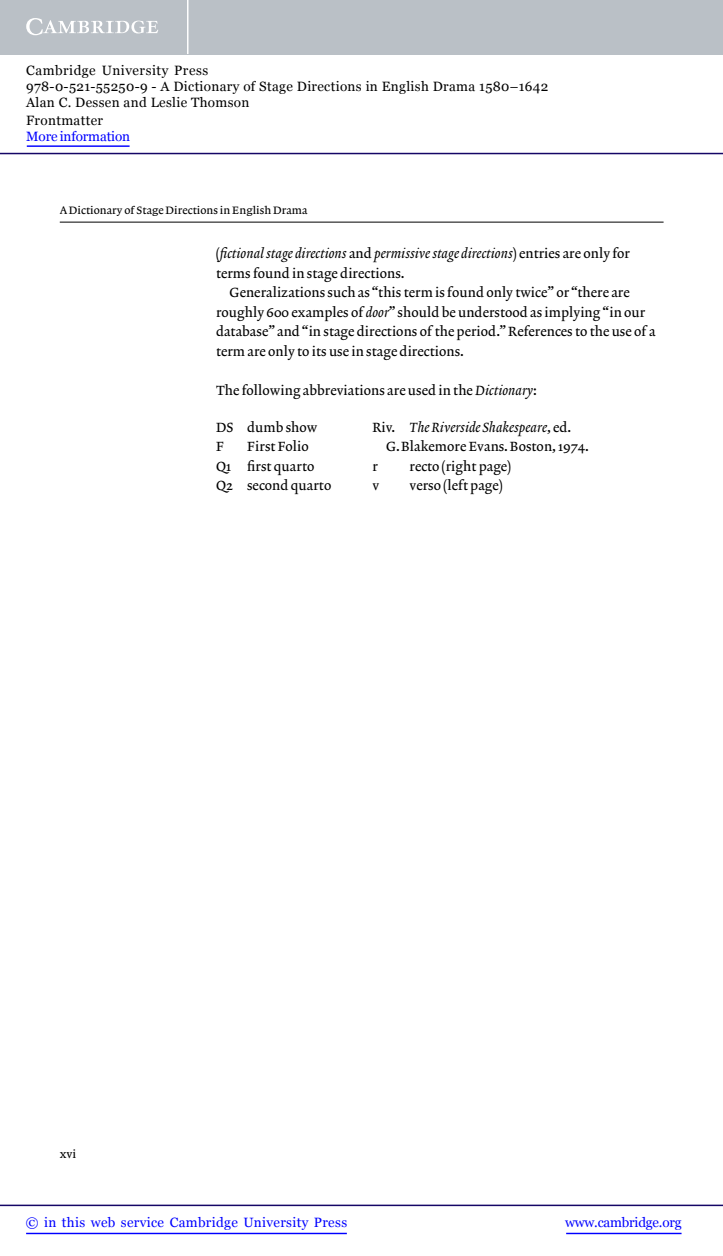
<style>
.page{position:relative;width:723px;height:1256px;background:#fff}
.page>*{position:absolute;margin:0;border:0;box-sizing:border-box;transform-origin:0 0}
.t1{font:13.5px "Lexicon No 2 Roman A Txt";letter-spacing:.005em;color:#000}
.t2{font:13.5px/16.2px "Georgia";letter-spacing:.025em;color:#000}
.t3{font:13.5px "Lexicon No 2 Italic A Txt";letter-spacing:.005em;color:#000}
.t4{font:13.5px "Georgia";letter-spacing:.025em;color:#00f}
.t5{font:13.5px "Georgia";letter-spacing:-.015em;color:#00f}
.t6{font:13.5px "Georgia";letter-spacing:-.01em;color:#00f}
.t7{font:12px "Lexicon No 1 Roman A Txt";color:#000}
.t8{font:11.25px "Lexicon No 1 Roman A Txt";letter-spacing:.005em;color:#000}
.s1{font-family:"Lexicon No 2 Roman A Txt"}
.s2{font-family:"Lexicon No 2 Italic A Txt"}
</style>
<div class="page">
<hr style="left:60px;top:222px;width:604px;height:1px;background:#000">
<hr style="left:566px;top:1232px;width:115px;height:1px;background:#00f">
<hr style="left:0;top:1204px;width:723px;height:1px;background:#150666">
<hr style="left:26px;top:1232px;width:321px;height:1px;background:#00f">
<div style="left:0;top:0;width:723px;height:54px;background:#bac0c6"></div>
<svg style="left:26px;top:18px;width:132px;height:17px"></svg>
<hr style="left:187px;top:0;width:1px;height:54px;background:#fff">
<hr style="left:0;top:153px;width:723px;height:1px;background:#150666">
<hr style="left:27px;top:145px;width:103px;height:2px;background:#00f">
<p class="t2" style="left:26px;top:62px;width:524px">Cambridge University Press<br>978-0-521-55250-9 - A Dictionary of Stage Directions in English Drama 1580–1642<br>Alan C. Dessen and Leslie Thomson</p>
<p class="t2" style="left:26px;top:112px;width:78px">Frontmatter</p>
<p class="t6" style="left:26px;top:128px;width:105px">More information</p>
<p class="t8" style="left:60px;top:206px;width:249px">A Dictionary of Stage Directions in English Drama</p>
<p class="t3" style="left:216px;top:247px;width:416px"><span class="s1">(</span>fictional stage directions <span class="s1">and</span> permissive stage directions<span class="s1">) entries are only for</span></p>
<p class="t1" style="left:216px;top:267px;width:190px">terms found in stage directions.</p>
<p class="t1" style="left:230px;top:286px;width:402px">Generalizations such as “this term is found only twice” or “there are</p>
<p class="t1" style="left:216px;top:306px;width:431px">roughly 600 examples of <span class="s2">door</span>” should be understood as implying “in our</p>
<p class="t1" style="left:216px;top:325px;width:441px">database” and “in stage directions of the period.” References to the use of a</p>
<p class="t1" style="left:216px;top:345px;width:249px">term are only to its use in stage directions.</p>
<p class="t1" style="left:216px;top:384px;width:322px">The following abbreviations are used in the <span class="s2">Dictionary</span>:</p>
<p class="t1" style="left:216px;top:420px;width:103px">DS dumb show</p>
<p class="t3" style="left:372px;top:420px;width:200px"><span class="s1">Riv.</span> The Riverside Shakespeare<span class="s1">, ed.</span></p>
<p class="t1" style="left:216px;top:440px;width:10px">F</p>
<p class="t1" style="left:247px;top:440px;width:63px">First Folio</p>
<p class="t1" style="left:386px;top:440px;width:204px">G.Blakemore Evans. Boston, 1974.</p>
<p class="t1" style="left:216px;top:459px;width:100px">Q1 first quarto</p>
<p class="t1" style="left:372px;top:459px;width:7px">r</p>
<p class="t1" style="left:409px;top:459px;width:103px">recto (right page)</p>
<p class="t1" style="left:216px;top:479px;width:117px">Q2 second quarto</p>
<p class="t1" style="left:372px;top:479px;width:8px">v</p>
<p class="t1" style="left:409px;top:479px;width:95px">verso (left page)</p>
<p class="t7" style="left:60px;top:1148px;width:18px">xvi</p>
<p class="t4" style="left:26px;top:1214px;width:323px">© in this web service Cambridge University Press</p>
<p class="t5" style="left:565px;top:1214px;width:118px">www.cambridge.org</p>
</div>
